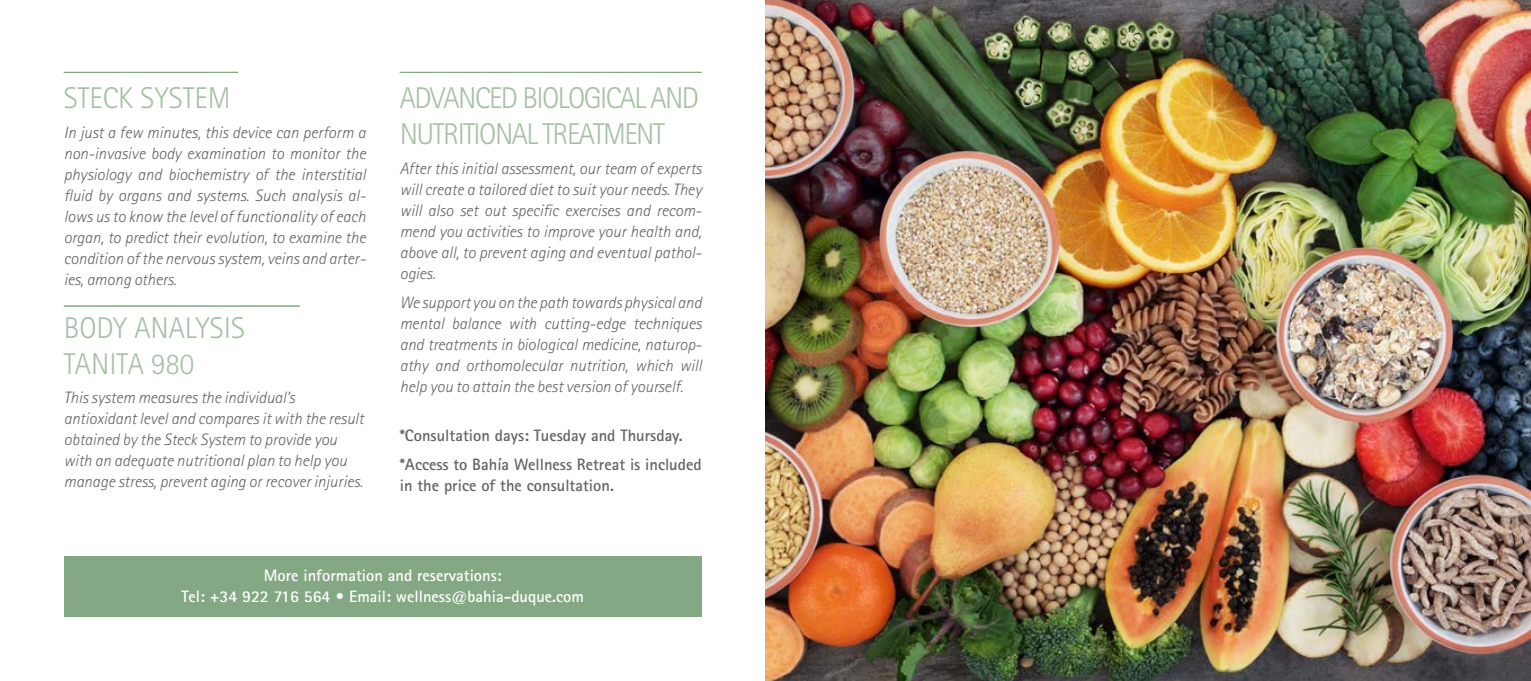
<style>
.page{position:relative;width:1531px;height:681px;background:#fff}
.page>*{position:absolute;margin:0;border:0;box-sizing:border-box;transform-origin:0 0}
.t1{font:300 30px/36px "Rotis Sans Serif";letter-spacing:-.05em;color:#a7c0a5}
.t2{font:300 30px/36px "Rotis Sans Serif";color:#a7c0a5}
.t3{font:italic 300 16.5px/21px "Rotis Sans Serif";color:#636363;text-align:justify}
.t4{font:700 16.5px/29.5px "Rotis Sans Serif";color:#636363}
.t5{font:700 16.5px/21px "Rotis Sans Serif";color:#fff;text-align:center}
</style>
<div class="page">
<div style="left:64px;top:556px;width:638px;height:60px;background:#84a884"></div>
<img style="left:765px;top:0;width:766px;height:680px">
<hr style="left:64px;top:72px;width:174px;height:1px;background:#84a884">
<hr style="left:64px;top:305px;width:236px;height:1px;background:#84a884">
<hr style="left:400px;top:72px;width:302px;height:1px;background:#84a884">
<h1 class="t2" style="left:64px;top:80px;width:168px">STECK SYSTEM</h1>
<p class="t3" style="left:64px;top:122px;width:303px">In just a few minutes, this device can perform a non-invasive body examination to monitor the physiology and biochemistry of the interstitial fluid by organs and systems. Such analysis al&shy;lows us to know the level of functionality of each organ, to predict their evolution, to examine the condition of the nervous system, veins and arter&shy;ies, among others.</p>
<h1 class="t2" style="left:64px;top:309px;width:183px">BODY ANALYSIS<br>TANITA 980</h1>
<p class="t3" style="left:64px;top:387px;width:301px;text-align:left">This system measures the individual’s antioxidant level and compares it with the result obtained by the Steck System to provide you with an adequate nutritional plan to help you manage stress, prevent aging or recover injuries.</p>
<h1 class="t1" style="left:400px;top:80px;width:301px">ADVANCED BIOLOGICAL AND<br>NUTRITIONAL TREATMENT</h1>
<p class="t3" style="left:400px;top:158px;width:303px">After this initial assessment, our team of experts will create a tailored diet to suit your needs. They will also set out specific exercises and recom&shy;mend you activities to improve your health and, above all, to prevent aging and eventual pathol&shy;ogies.</p>
<p class="t3" style="left:400px;top:292px;width:303px">We support you on the path towards physical and mental balance with cutting-edge techniques and treatments in biological medicine, naturop&shy;athy and orthomolecular nutrition, which will help you to attain the best version of yourself.</p>
<p class="t4" style="left:400px;top:420px;width:303px">*Consultation days: Tuesday and Thursday. *Access to Bahía Wellness Retreat is included</p>
<p class="t4" style="left:400px;top:470px;width:216px">in the price of the consultation.</p>
<p class="t5" style="left:181px;top:564px;width:404px">More information and reservations:<br>Tel: +34 922 716 564 • Email: wellness@bahia-duque.com</p>
</div>
